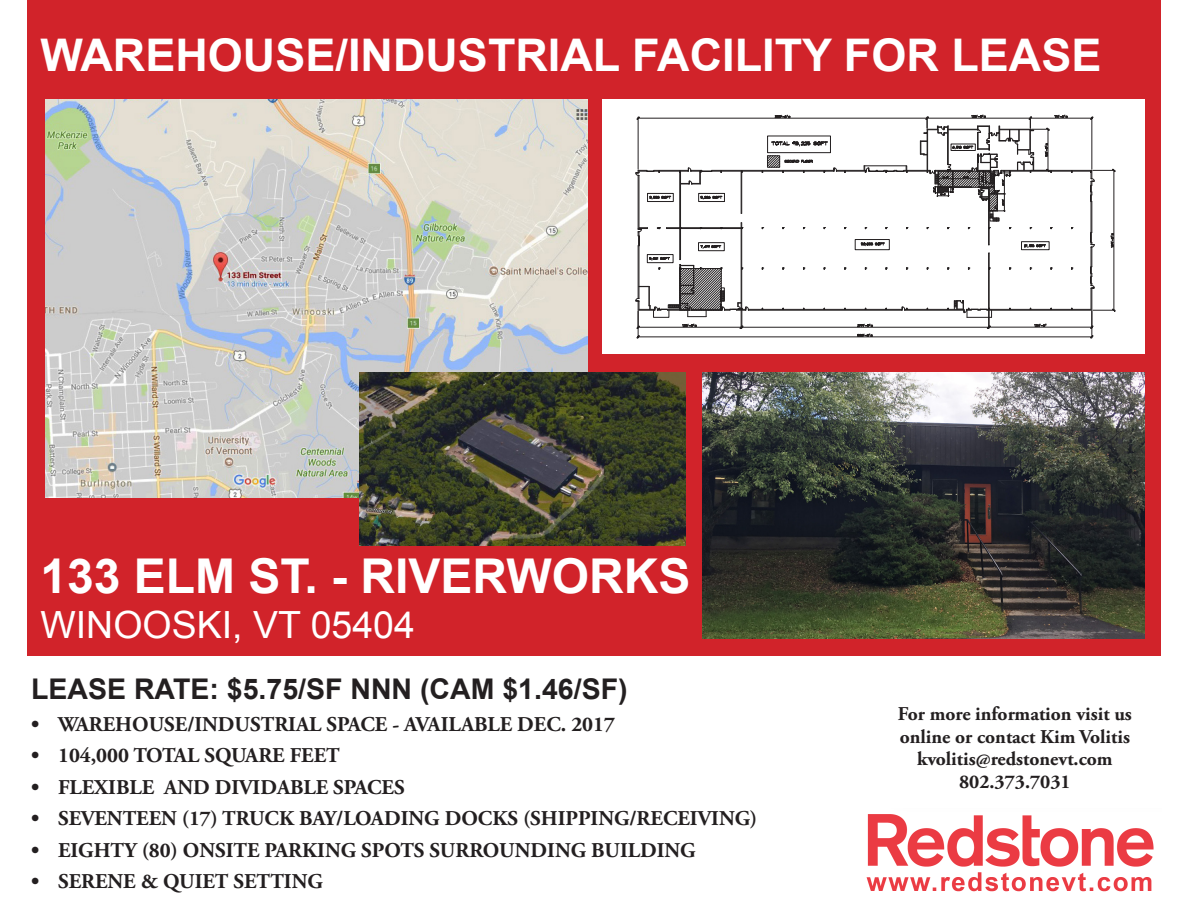
<style>
.page{position:relative;width:1188px;height:918px;background:#fff}
.page>*{position:absolute;margin:0;border:0;box-sizing:border-box;transform-origin:0 0}
.t1{font:700 48px "Arial";color:#fff}
.t2{font:700 45px "Arial";color:#fff}
.t3{font:37.5px "Arial";color:#fff}
.t4{font:700 28.5px "Arial";color:#231f20}
.t5{font:700 21px "Adobe Garamond Pro";color:#231f20}
.t6{font:700 19.5px/22.5px "Adobe Garamond Pro";color:#231f20}
</style>
<div class="page">
<div style="left:27px;top:0;width:1134px;height:656px;background:#d1232a"></div>
<img style="left:45px;top:99px;width:543px;height:399px">
<div style="left:603px;top:99px;width:542px;height:254px;background:#fff"></div>
<hr style="left:638px;top:246px;width:1px;height:52px;background:#231f20">
<hr style="left:639px;top:246px;width:1px;height:40px;background:#231f20">
<hr style="left:748px;top:310px;width:154px;height:1px;background:#231f20">
<hr style="left:905px;top:310px;width:59px;height:1px;background:#231f20">
<hr style="left:987px;top:310px;width:105px;height:1px;background:#231f20">
<hr style="left:748px;top:309px;width:154px;height:1px;background:#231f20">
<hr style="left:905px;top:309px;width:59px;height:1px;background:#231f20">
<hr style="left:987px;top:309px;width:104px;height:1px;background:#231f20">
<hr style="left:712px;top:170px;width:122px;height:1px;background:#231f20">
<hr style="left:1001px;top:170px;width:91px;height:1px;background:#231f20">
<hr style="left:712px;top:171px;width:122px;height:1px;background:#231f20">
<hr style="left:1001px;top:171px;width:90px;height:1px;background:#231f20">
<hr style="left:1092px;top:202px;width:1px;height:30px;background:#231f20">
<hr style="left:1091px;top:202px;width:1px;height:30px;background:#231f20">
<hr style="left:679px;top:229px;width:1px;height:31px;background:#231f20">
<hr style="left:680px;top:229px;width:1px;height:31px;background:#231f20">
<hr style="left:741px;top:229px;width:1px;height:74px;background:#231f20">
<hr style="left:741px;top:171px;width:1px;height:42px;background:#231f20">
<hr style="left:681px;top:227px;width:60px;height:1px;background:#231f20">
<hr style="left:681px;top:228px;width:60px;height:1px;background:#231f20">
<svg style="left:741px;top:223px;width:2px;height:7px"></svg>
<svg style="left:902px;top:307px;width:6px;height:3px"></svg>
<hr style="left:989px;top:197px;width:1px;height:48px;background:#231f20">
<hr style="left:988px;top:197px;width:1px;height:48px;background:#231f20">
<hr style="left:638px;top:337px;width:454px;height:1px;background:#231f20">
<hr style="left:1114px;top:170px;width:1px;height:140px;background:#231f20">
<svg style="left:1090px;top:168px;width:26px;height:34px"></svg>
<hr style="left:1092px;top:117px;width:1px;height:52px;background:#231f20">
<hr style="left:1030px;top:118px;width:62px;height:1px;background:#231f20">
<hr style="left:638px;top:117px;width:1px;height:52px;background:#231f20">
<hr style="left:638px;top:118px;width:289px;height:1px;background:#231f20">
<svg style="left:775px;top:114px;width:15px;height:5px"></svg>
<svg style="left:1024px;top:244px;width:22px;height:4px"></svg>
<div style="left:1021px;top:242px;width:28px;height:8px;border:1px solid #231f20"></div>
<svg style="left:861px;top:242px;width:23px;height:5px"></svg>
<div style="left:855px;top:239px;width:34px;height:11px;border:1px solid #231f20"></div>
<hr style="left:989px;top:327px;width:103px;height:1px;background:#231f20">
<svg style="left:1090px;top:232px;width:26px;height:107px"></svg>
<svg style="left:1034px;top:324px;width:13px;height:3px"></svg>
<hr style="left:742px;top:327px;width:247px;height:1px;background:#231f20">
<svg style="left:947px;top:253px;width:45px;height:76px"></svg>
<svg style="left:857px;top:323px;width:16px;height:15px"></svg>
<div style="left:698px;top:242px;width:26px;height:9px;border:1px solid #231f20"></div>
<svg style="left:635px;top:255px;width:114px;height:84px"></svg>
<div style="left:647px;top:254px;width:26px;height:9px;border:1px solid #231f20"></div>
<div style="left:698px;top:193px;width:27px;height:9px;border:1px solid #231f20"></div>
<svg style="left:635px;top:168px;width:87px;height:80px"></svg>
<div style="left:647px;top:193px;width:26px;height:9px;border:1px solid #231f20"></div>
<svg style="left:834px;top:114px;width:239px;height:107px"></svg>
<div style="left:951px;top:144px;width:24px;height:7px;border:1px solid #231f20"></div>
<svg style="left:772px;top:141px;width:55px;height:5px"></svg>
<div style="left:767px;top:136px;width:64px;height:17px;border:1px solid #231f20"></div>
<svg style="left:762px;top:155px;width:51px;height:18px"></svg>
<img style="left:359px;top:373px;width:327px;height:173px">
<img style="left:866px;top:814px;width:288px;height:78px">
<img style="left:702px;top:372px;width:443px;height:266px">
<p class="t2" style="left:40px;top:26px;width:1062px">WAREHOUSE/INDUSTRIAL FACILITY FOR LEASE</p>
<p class="t1" style="left:40px;top:544px;width:651px">133 ELM ST. - RIVERWORKS</p>
<p class="t3" style="left:40px;top:600px;width:376px">WINOOSKI, VT 05404</p>
<p class="t4" style="left:31px;top:670px;width:598px">LEASE RATE: $5.75/SF NNN (CAM $1.46/SF)</p>
<p class="t5" style="left:31px;top:712px;width:585px">• WAREHOUSE/INDUSTRIAL SPACE - AVAILABLE DEC. 2017</p>
<p class="t5" style="left:31px;top:743px;width:310px">• 104,000 TOTAL SQUARE FEET</p>
<p class="t5" style="left:31px;top:775px;width:375px">• FLEXIBLE AND DIVIDABLE SPACES</p>
<p class="t5" style="left:31px;top:806px;width:728px">• SEVENTEEN (17) TRUCK BAY/LOADING DOCKS (SHIPPING/RECEIVING)</p>
<p class="t5" style="left:31px;top:838px;width:666px">• EIGHTY (80) ONSITE PARKING SPOTS SURROUNDING BUILDING</p>
<p class="t5" style="left:31px;top:869px;width:293px">• SERENE &amp; QUIET SETTING</p>
<p class="t6" style="left:898px;top:703px;width:236px">For more information visit us online or contact Kim Volitis</p>
<p class="t6" style="left:917px;top:748px;width:197px">kvolitis@redstonevt.com</p>
<p class="t6" style="left:959px;top:771px;width:113px">802.373.7031</p>
</div>
